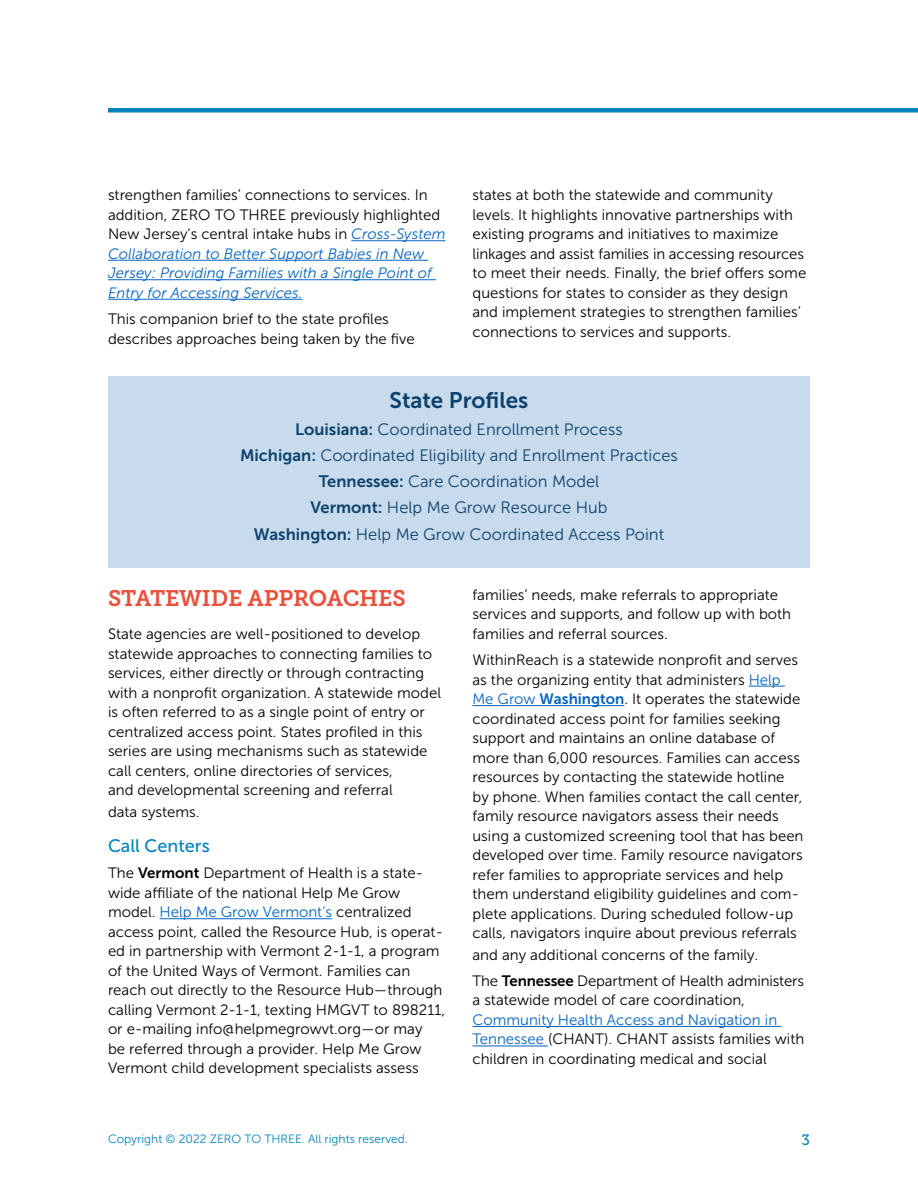
<style>
.page{position:relative;width:918px;height:1188px;background:#fff}
.page>*{position:absolute;margin:0;border:0;box-sizing:border-box;transform-origin:0 0}
.t1{font:22.5px "Museo Slab 700";letter-spacing:-.01em;color:#e9513d}
.t2{font:22.5px "Museo Sans 700";color:#0e416b}
.t3{font:18px "Museo Sans 500";color:#0083bf}
.t4{font:16.5px/26.2px "Museo Sans 300";color:#0e416b;text-align:center}
.t5{font:15px/19.5px "Museo Sans 300";color:#000}
.t6{font:italic 15px/19.5px "Museo Sans 300";color:#0563c1}
.t7{font:15px "Museo Slab 500";color:#0083bf}
.t8{font:12px "Museo Sans 300";color:#0083bf}
.s1{font-style:normal;color:#000}
.s2{font-family:"Museo Sans 700"}
.s3{color:#0563c1}
.s4{font-family:"Museo Sans 700";color:#0563c1}
</style>
<div class="page">
<hr style="left:108px;top:108px;width:810px;height:4px;background:#0083bf">
<div style="left:108px;top:376px;width:702px;height:192px;background:#c8dbed"></div>
<hr style="left:351px;top:240px;width:95px;height:1px;background:#0563c1">
<hr style="left:108px;top:260px;width:320px;height:1px;background:#0563c1">
<hr style="left:108px;top:279px;width:328px;height:1px;background:#0563c1">
<hr style="left:108px;top:299px;width:195px;height:1px;background:#0563c1">
<hr style="left:160px;top:918px;width:172px;height:1px;background:#0563c1">
<hr style="left:749px;top:686px;width:36px;height:1px;background:#0563c1">
<hr style="left:472px;top:705px;width:152px;height:1px;background:#0563c1">
<hr style="left:472px;top:1026px;width:309px;height:1px;background:#0563c1">
<hr style="left:472px;top:1046px;width:76px;height:1px;background:#0563c1">
<p class="t6" style="left:108px;top:185px;width:339px"><span class="s1">strengthen families’ connections to services. In addition, ZERO TO THREE previously highlighted New Jersey’s central intake hubs in</span> Cross-System Collaboration to Better Support Babies in New Jersey: Providing Families with a Single Point of Entry for Accessing Services.</p>
<p class="t5" style="left:108px;top:309px;width:308px">This companion brief to the state profiles describes approaches being taken by the five</p>
<p class="t5" style="left:472px;top:185px;width:335px">states at both the statewide and community levels. It highlights innovative partnerships with existing programs and initiatives to maximize linkages and assist families in accessing resources to meet their needs. Finally, the brief offers some questions for states to consider as they design and implement strategies to strengthen families’ connections to services and supports.</p>
<h1 class="t2" style="left:390px;top:388px;width:140px">State Profiles</h1>
<p class="t4" style="left:240px;top:416px;width:439px"><span class="s2">Louisiana:</span> Coordinated Enrollment Process<br><span class="s2">Michigan:</span> Coordinated Eligibility and Enrollment Practices <span class="s2">Tennessee:</span> Care Coordination Model<br><span class="s2">Vermont:</span> Help Me Grow Resource Hub<br><span class="s2">Washington:</span> Help Me Grow Coordinated Access Point</p>
<h1 class="t1" style="left:108px;top:586px;width:299px">STATEWIDE APPROACHES</h1>
<p class="t5" style="left:108px;top:625px;width:335px">State agencies are well-positioned to develop statewide approaches to connecting families to services, either directly or through contracting with a nonprofit organization. A statewide model is often referred to as a single point of entry or centralized access point. States profiled in this series are using mechanisms such as statewide call centers, online directories of services,<br>and developmental screening and referral</p>
<p class="t5" style="left:108px;top:802px;width:93px">data systems.</p>
<p class="t3" style="left:108px;top:836px;width:103px">Call Centers</p>
<p class="t5" style="left:108px;top:863px;width:339px">The <span class="s2">Vermont</span> Department of Health is a state&shy;wide affiliate of the national Help Me Grow model. <span class="s3">Help Me Grow Vermont’s</span> centralized access point, called the Resource Hub, is operat&shy;ed in partnership with Vermont 2-1-1, a program of the United Ways of Vermont. Families can reach out directly to the Resource Hub—through calling Vermont 2-1-1, texting HMGVT to 898211, or e-mailing info@helpmegrowvt.org—or may<br>be referred through a provider. Help Me Grow Vermont child development specialists assess</p>
<p class="t5" style="left:472px;top:585px;width:320px">families’ needs, make referrals to appropriate services and supports, and follow up with both families and referral sources.</p>
<p class="t5" style="left:472px;top:650px;width:333px">WithinReach is a statewide nonprofit and serves as the organizing entity that administers <span class="s3">Help Me Grow</span> <span class="s4">Washington</span>. It operates the statewide coordinated access point for families seeking support and maintains an online database of more than 6,000 resources. Families can access resources by contacting the statewide hotline by phone. When families contact the call center, family resource navigators assess their needs using a customized screening tool that has been developed over time. Family resource navigators refer families to appropriate services and help them understand eligibility guidelines and com&shy;plete applications. During scheduled follow-up calls, navigators inquire about previous referrals</p>
<p class="t5" style="left:472px;top:942px;width:333px;line-height:26.2px">and any additional concerns of the family.<br>The <span class="s2">Tennessee</span> Department of Health administers</p>
<p class="t5" style="left:472px;top:991px;width:274px">a statewide model of care coordination,</p>
<p class="t5" style="left:472px;top:1010px;width:333px"><span class="s3">Community Health Access and Navigation in<br>Tennessee</span> (CHANT). CHANT assists families with children in coordinating medical and social</p>
<p class="t8" style="left:108px;top:1132px;width:301px">Copyright © 2022 ZERO TO THREE. All rights reserved.</p>
<p class="t7" style="left:801px;top:1132px;width:10px">3</p>
</div>
